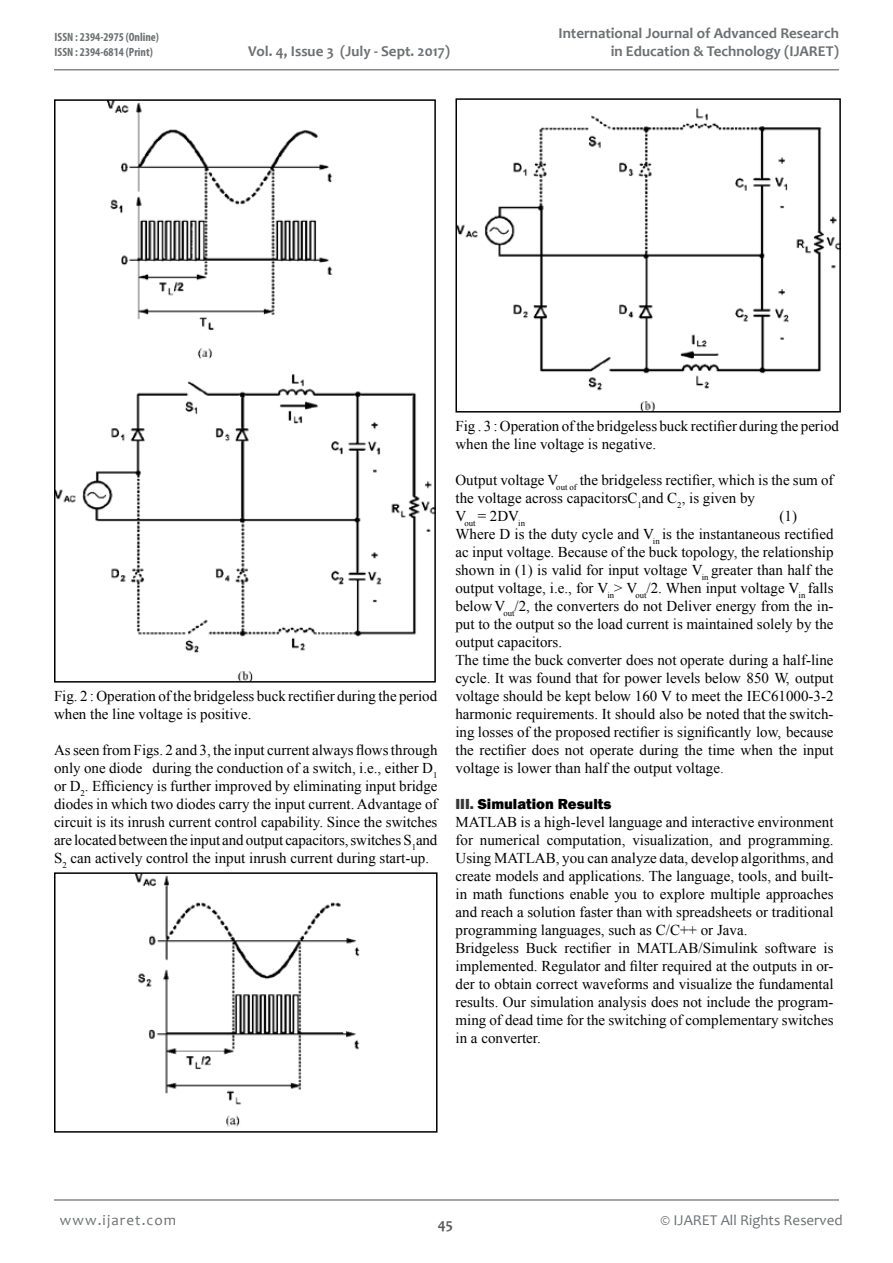
<style>
.page{position:relative;width:893px;height:1263px;background:#fff}
.page>*{position:absolute;margin:0;border:0;box-sizing:border-box;transform-origin:0 0}
.t1{font:15px/18px "Times New Roman";color:#000}
.t2{font:700 15px/18px "Candara";color:#6d6f71;text-align:right}
.t3{font:15px "Candara";color:#6d6f71}
.t4{font:800 15px "Franklin Gothic";color:#000}
.t5{font:15px "Candara";letter-spacing:.075em;color:#6d6f71}
.t6{font:700 15px "Candara";color:#58595b}
.t7{font:700 condensed 12px/14.4px "Myriad Pro";color:#6d6f71}
.s1{color:#363435}
</style>
<div class="page">
<hr style="left:54px;top:69px;width:785px;height:2px;background:#86888b">
<hr style="left:54px;top:1199px;width:785px;height:2px;background:#86888b">
<img style="left:57px;top:102px;width:376px;height:578px">
<div style="left:54px;top:99px;width:382px;height:584px;border:2px solid #000"></div>
<img style="left:135px;top:875px;width:225px;height:252px">
<div style="left:54px;top:872px;width:383px;height:261px;border:2px solid #000"></div>
<img style="left:458px;top:108px;width:380px;height:302px">
<div style="left:455px;top:98px;width:386px;height:315px;border:2px solid #000"></div>
<p class="t7" style="left:55px;top:30px;width:106px">ISSN : 2394-2975 (Online)<br>ISSN : 2394-6814 (Print)</p>
<p class="t2" style="left:248px;top:42px;width:203px">Vol. 4, Issue 3 (July - Sept. 2017)</p>
<p class="t2" style="left:558px;top:24px;width:282px">International Journal of Advanced Research in Education &amp; Technology (IJARET)</p>
<p class="t1" style="left:54px;top:686px;width:385px">Fig. 2 : Operation of the bridgeless buck rectifier during the period when the line voltage is positive.</p>
<p class="t1" style="left:54px;top:740px;width:385px;text-align:justify">As seen from Figs. 2 and 3, the input current always flows through only one diode during the conduction of a switch, i.e., either D<sub>1 </sub>or D<sub>2</sub>. Efficiency is further improved by eliminating input bridge diodes in which two diodes carry the input current. Advantage of circuit is its inrush current control capability. Since the switches are located between the input and output capacitors, switches S<sub>1</sub>and S<sub>2</sub> can actively control the input inrush current during start-up.</p>
<p class="t1" style="left:455px;top:416px;width:385px">Fig . 3 : Operation of the bridgeless buck rectifier during the period when the line voltage is negative.</p>
<p class="t1" style="left:455px;top:470px;width:380px">Output voltage V<sub>out</sub> <sub>of</sub> the bridgeless rectifier, which is the sum of the voltage across capacitorsC<sub>1</sub>and C<sub>2</sub>, is given by<br>V<sub>out</sub> = 2DV<sub>in</sub></p>
<p class="t1" style="left:455px;top:506px;width:380px;text-indent:324px">(1)<br>Where D is the duty cycle and V<sub>in</sub> is the instantaneous rectified ac input voltage. Because of the buck topology, the relationship shown in (1) is valid for input voltage V<sub>in</sub> greater than half the output voltage, i.e., for V<sub>in</sub>&gt; V<sub>out</sub>/2. When input voltage V<sub>in</sub> falls below V<sub>out</sub>/2, the converters do not Deliver energy from the in&shy;put to the output so the load current is maintained solely by the output capacitors.<br>The time the buck converter does not operate during a half-line cycle. It was found that for power levels below 850 W, output voltage should be kept below 160 V to meet the IEC61000-3-2 harmonic requirements. It should also be noted that the switch&shy;ing losses of the proposed rectifier is significantly low, because the rectifier does not operate during the time when the input voltage is lower than half the output voltage<span class="s1">.</span></p>
<p class="t4" style="left:455px;top:794px;width:157px"><span class="s1">III.</span> Simulation Results</p>
<p class="t1" style="left:455px;top:812px;width:380px">MATLAB is a high-level language and interactive environment for numerical computation, visualization, and programming.<br>Using MATLAB, you can analyze data, develop algorithms, and create models and applications. The language, tools, and built&shy;in math functions enable you to explore multiple approaches and reach a solution faster than with spreadsheets or traditional programming languages, such as C/C++ or Java.<br>Bridgeless Buck rectifier in MATLAB/Simulink software is implemented. Regulator and filter required at the outputs in or&shy;der to obtain correct waveforms and visualize the fundamental results. Our simulation analysis does not include the program&shy;ming of dead time for the switching of complementary switches in a converter.</p>
<p class="t5" style="left:60px;top:1210px;width:118px">www.ijaret.com</p>
<p class="t3" style="left:661px;top:1210px;width:184px">© IJARET All Rights Reserved</p>
<p class="t6" style="left:438px;top:1214px;width:17px">45</p>
</div>
